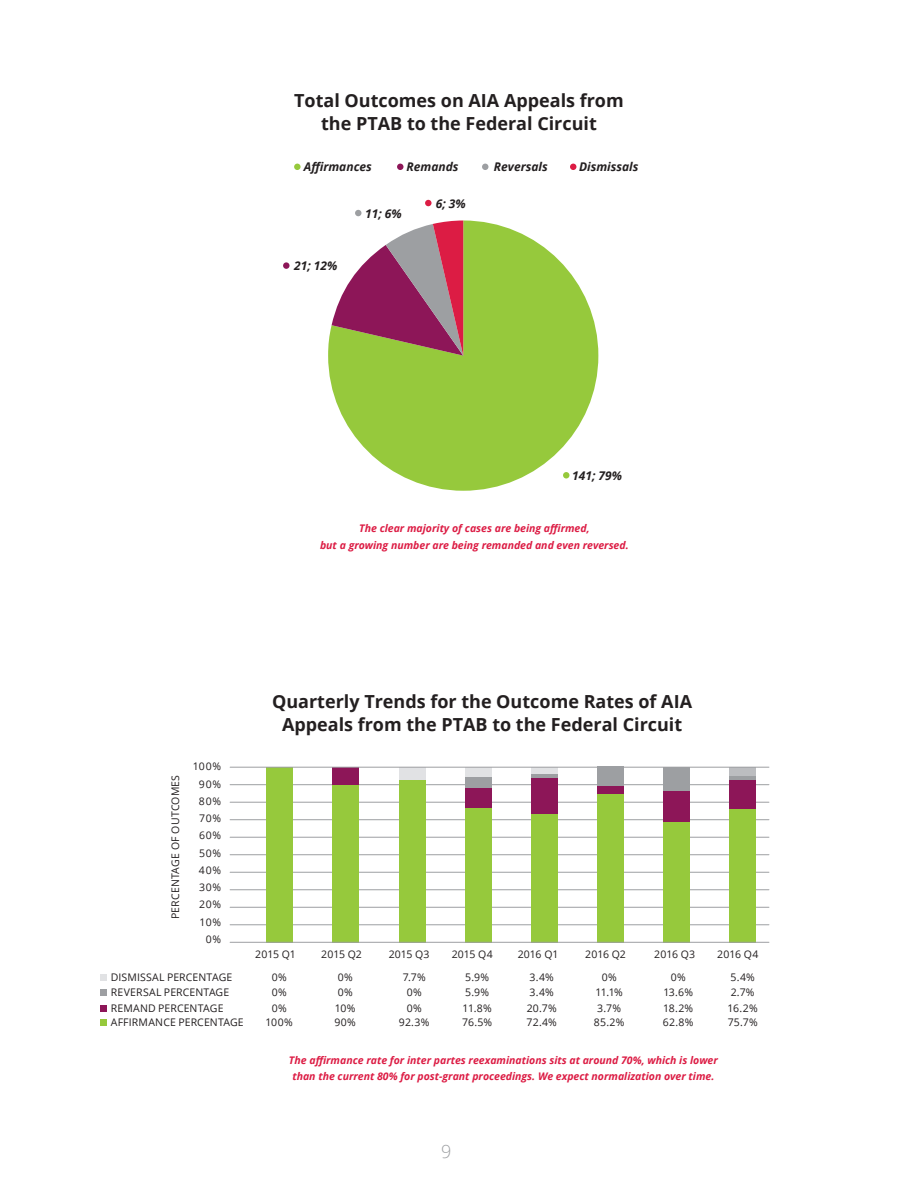
<style>
.page{position:relative;width:918px;height:1188px;background:#fff}
.page>*{position:absolute;margin:0;border:0;box-sizing:border-box;transform-origin:0 0}
.t1{font:700 18px/22.5px "Open Sans";color:#231f20;text-align:center}
.t2{font:300 18px "Open Sans";color:#9d9fa2}
.t3{font:italic 700 12px "Open Sans";color:#231f20}
.t4{font:10.5px "Open Sans";letter-spacing:.015em;color:#231f20}
.t5{font:italic 700 10.5px/16.5px "Open Sans";color:#dc1c44;text-align:center}
.t6{font:10.5px/17.2px "Open Sans";letter-spacing:.065em;color:#231f20;text-align:right}
</style>
<div class="page">
<hr style="left:230px;top:802px;width:539px;height:1px;background:#9d9fa2">
<hr style="left:230px;top:872px;width:539px;height:1px;background:#9d9fa2">
<hr style="left:230px;top:837px;width:539px;height:1px;background:#9d9fa2">
<hr style="left:230px;top:907px;width:539px;height:1px;background:#9d9fa2">
<hr style="left:230px;top:784px;width:539px;height:1px;background:#9d9fa2">
<hr style="left:230px;top:819px;width:539px;height:1px;background:#9d9fa2">
<hr style="left:230px;top:854px;width:539px;height:1px;background:#9d9fa2">
<hr style="left:230px;top:889px;width:539px;height:1px;background:#9d9fa2">
<hr style="left:230px;top:924px;width:539px;height:1px;background:#9d9fa2">
<svg style="left:328px;top:221px;width:270px;height:270px;fill:#96c93c"></svg>
<svg style="left:332px;top:221px;width:131px;height:135px"></svg>
<svg style="left:563px;top:472px;width:6px;height:6px"></svg>
<div style="left:425px;top:200px;width:7px;height:6px;background:#dc1c44;border-radius:50%"></div>
<div style="left:355px;top:210px;width:7px;height:6px;background:#9d9fa2;border-radius:50%"></div>
<div style="left:283px;top:262px;width:7px;height:7px;background:#8d1658;border-radius:50%"></div>
<div style="left:294px;top:164px;width:7px;height:6px;background:#96c93c;border-radius:50%"></div>
<div style="left:397px;top:164px;width:7px;height:6px;background:#8d1658;border-radius:50%"></div>
<svg style="left:482px;top:164px;width:6px;height:6px"></svg>
<svg style="left:570px;top:164px;width:6px;height:6px"></svg>
<div style="left:266px;top:767px;width:27px;height:176px;background:#96c93c"></div>
<div style="left:332px;top:784px;width:27px;height:159px;background:#96c93c"></div>
<div style="left:399px;top:780px;width:27px;height:163px;background:#96c93c"></div>
<div style="left:465px;top:807px;width:26px;height:136px;background:#96c93c"></div>
<div style="left:531px;top:814px;width:27px;height:129px;background:#96c93c"></div>
<div style="left:597px;top:793px;width:27px;height:150px;background:#96c93c"></div>
<div style="left:663px;top:822px;width:27px;height:121px;background:#96c93c"></div>
<div style="left:729px;top:809px;width:27px;height:134px;background:#96c93c"></div>
<div style="left:100px;top:974px;width:7px;height:7px;background:#e1e2e4"></div>
<div style="left:100px;top:989px;width:7px;height:7px;background:#9d9fa2"></div>
<div style="left:100px;top:1005px;width:7px;height:6px;background:#8d1658"></div>
<div style="left:100px;top:1019px;width:7px;height:7px;background:#96c93c"></div>
<div style="left:332px;top:767px;width:27px;height:17px;background:#8d1658"></div>
<div style="left:399px;top:767px;width:27px;height:12px;background:#e1e2e4"></div>
<div style="left:465px;top:767px;width:26px;height:10px;background:#e1e2e4"></div>
<div style="left:465px;top:786px;width:26px;height:21px;background:#8d1658"></div>
<div style="left:465px;top:777px;width:26px;height:11px;background:#9d9fa2"></div>
<div style="left:531px;top:778px;width:27px;height:36px;background:#8d1658"></div>
<svg style="left:531px;top:773px;width:27px;height:5px"></svg>
<div style="left:531px;top:767px;width:27px;height:6px;background:#e1e2e4"></div>
<div style="left:597px;top:767px;width:27px;height:19px;background:#9d9fa2"></div>
<div style="left:597px;top:786px;width:27px;height:7px;background:#8d1658"></div>
<div style="left:663px;top:790px;width:27px;height:32px;background:#8d1658"></div>
<div style="left:663px;top:767px;width:27px;height:23px;background:#9d9fa2"></div>
<hr style="left:729px;top:776px;width:27px;height:4px;background:#9d9fa2">
<div style="left:729px;top:767px;width:27px;height:9px;background:#bcbdc0"></div>
<div style="left:729px;top:780px;width:27px;height:29px;background:#8d1658"></div>
<hr style="left:230px;top:767px;width:539px;height:1px;background:#9d9fa2">
<hr style="left:230px;top:942px;width:539px;height:1px;background:#9d9fa2">
<h1 class="t1" style="left:294px;top:89px;width:331px">Total Outcomes on AIA Appeals from the PTAB to the Federal Circuit</h1>
<p class="t3" style="left:304px;top:159px;width:69px">Affirmances</p>
<p class="t3" style="left:407px;top:159px;width:54px">Remands</p>
<p class="t3" style="left:494px;top:159px;width:55px">Reversals</p>
<p class="t3" style="left:579px;top:159px;width:61px">Dismissals</p>
<p class="t3" style="left:294px;top:257px;width:45px">21; 12%</p>
<p class="t3" style="left:365px;top:205px;width:38px">11; 6%</p>
<p class="t3" style="left:436px;top:195px;width:31px">6; 3%</p>
<p class="t3" style="left:572px;top:467px;width:51px">141; 79%</p>
<p class="t5" style="left:320px;top:520px;width:310px">The clear majority of cases are being affirmed,<br>but a growing number are being remanded and even reversed.</p>
<p class="t4" style="left:168px;top:919px;width:146px;rotate:-90deg">PERCENTAGE OF OUTCOMES</p>
<p class="t6" style="left:193px;top:758px;width:30px">100%<br>90%<br>80%<br>70%<br>60%<br>50%<br>40%<br>30%<br>20%<br>10%<br>0%</p>
<p class="t4" style="left:111px;top:970px;width:123px">DISMISSAL PERCENTAGE</p>
<h1 class="t1" style="left:272px;top:690px;width:421px">Quarterly Trends for the Outcome Rates of AIA<br>Appeals from the PTAB to the Federal Circuit</h1>
<p class="t4" style="left:255px;top:947px;width:42px">2015 Q1</p>
<p class="t4" style="left:321px;top:947px;width:42px">2015 Q2</p>
<p class="t4" style="left:389px;top:947px;width:42px">2015 Q3</p>
<p class="t4" style="left:452px;top:947px;width:43px">2015 Q4</p>
<p class="t4" style="left:518px;top:947px;width:42px">2016 Q1</p>
<p class="t4" style="left:585px;top:947px;width:42px">2016 Q2</p>
<p class="t4" style="left:654px;top:947px;width:42px">2016 Q3</p>
<p class="t4" style="left:717px;top:947px;width:43px">2016 Q4</p>
<p class="t4" style="left:272px;top:970px;width:16px">0%</p>
<p class="t4" style="left:338px;top:970px;width:16px">0%</p>
<p class="t4" style="left:403px;top:970px;width:24px">7.7%</p>
<p class="t4" style="left:465px;top:970px;width:26px">5.9%</p>
<p class="t4" style="left:530px;top:970px;width:26px">3.4%</p>
<p class="t4" style="left:602px;top:970px;width:16px">0%</p>
<p class="t4" style="left:671px;top:970px;width:16px">0%</p>
<p class="t4" style="left:731px;top:970px;width:26px">5.4%</p>
<p class="t4" style="left:111px;top:985px;width:120px">REVERSAL PERCENTAGE</p>
<p class="t4" style="left:272px;top:985px;width:16px">0%</p>
<p class="t4" style="left:338px;top:985px;width:16px">0%</p>
<p class="t4" style="left:407px;top:985px;width:16px">0%</p>
<p class="t4" style="left:465px;top:985px;width:26px">5.9%</p>
<p class="t4" style="left:530px;top:985px;width:26px">3.4%</p>
<p class="t4" style="left:595px;top:985px;width:29px">11.1%</p>
<p class="t4" style="left:663px;top:985px;width:31px">13.6%</p>
<p class="t4" style="left:731px;top:985px;width:25px">2.7%</p>
<p class="t4" style="left:111px;top:1001px;width:114px">REMAND PERCENTAGE</p>
<p class="t4" style="left:272px;top:1001px;width:16px">0%</p>
<p class="t4" style="left:335px;top:1001px;width:22px">10%</p>
<p class="t4" style="left:407px;top:1001px;width:16px">0%</p>
<p class="t4" style="left:463px;top:1001px;width:31px">11.8%</p>
<p class="t4" style="left:527px;top:1001px;width:32px">20.7%</p>
<p class="t4" style="left:597px;top:1001px;width:25px">3.7%</p>
<p class="t4" style="left:663px;top:1001px;width:32px">18.2%</p>
<p class="t4" style="left:728px;top:1001px;width:32px">16.2%</p>
<p class="t4" style="left:111px;top:1015px;width:135px">AFFIRMANCE PERCENTAGE</p>
<p class="t4" style="left:266px;top:1015px;width:29px">100%</p>
<p class="t4" style="left:334px;top:1015px;width:23px">90%</p>
<p class="t4" style="left:399px;top:1015px;width:32px">92.3%</p>
<p class="t4" style="left:462px;top:1015px;width:32px">76.5%</p>
<p class="t4" style="left:526px;top:1015px;width:32px">72.4%</p>
<p class="t4" style="left:594px;top:1015px;width:32px">85.2%</p>
<p class="t4" style="left:663px;top:1015px;width:32px">62.8%</p>
<p class="t4" style="left:728px;top:1015px;width:32px">75.7%</p>
<p class="t5" style="left:289px;top:1052px;width:430px">The affirmance rate for inter partes reexaminations sits at around 70%, which is lower than the current 80% for post-grant proceedings. We expect normalization over time.</p>
<h1 class="t2" style="left:441px;top:1139px;width:12px">9</h1>
</div>
